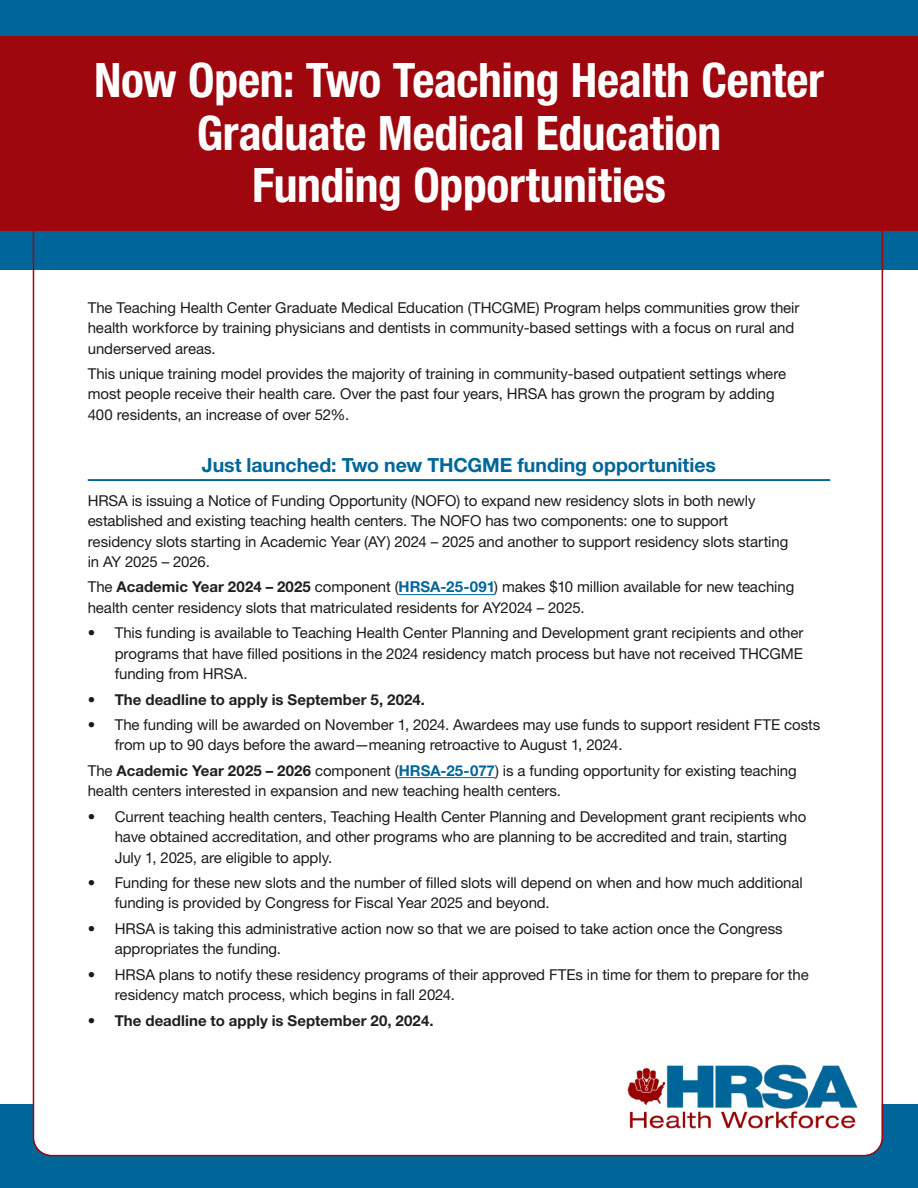
<style>
.page{position:relative;width:918px;height:1188px;background:#fff}
.page>*{position:absolute;margin:0;border:0;box-sizing:border-box;transform-origin:0 0}
.t1{font:700 condensed 47.55px/52.3px "Helvetica Neue LT Std";letter-spacing:-.005em;color:#fff;text-align:center}
.t2{font:700 19.5px "Helvetica Neue LT Std";letter-spacing:-.005em;color:#069}
.t3{font:15px/20.2px "Helvetica Neue LT Std";letter-spacing:-.005em;color:#1b1b1b}
.t4{font:700 15px "Helvetica Neue LT Std";letter-spacing:.005em;color:#231f20}
.s1{font-weight:700;color:#231f20}
.s2{font-weight:700;color:#069}
.s3{font-weight:400;color:#1b1b1b}
</style>
<div class="page">
<div style="left:0;top:0;width:918px;height:270px;background:#069"></div>
<div style="left:0;top:1104px;width:918px;height:84px;background:#069"></div>
<div style="left:0;top:36px;width:918px;height:195px;background:#9d070d"></div>
<div style="left:34px;top:1047px;width:848px;height:108px;background:#fff;border-radius:18px"></div>
<img style="left:627px;top:1064px;width:231px;height:65px">
<hr style="left:88px;top:479px;width:742px;height:2px;background:#069">
<hr style="left:399px;top:777px;width:96px;height:1px;background:#069">
<hr style="left:399px;top:594px;width:96px;height:1px;background:#069">
<h1 class="t1" style="left:94px;top:53px;width:731px">Now Open: Two Teaching Health Center<br>Graduate Medical Education<br>Funding Opportunities</h1>
<p class="t3" style="left:88px;top:297px;width:713px">The Teaching Health Center Graduate Medical Education (THCGME) Program helps communities grow their health workforce by training physicians and dentists in community-based settings with a focus on rural and underserved areas.</p>
<p class="t3" style="left:88px;top:364px;width:700px">This unique training model provides the majority of training in community-based outpatient settings where most people receive their health care. Over the past four years, HRSA has grown the program by adding<br>400 residents, an increase of over 52%.</p>
<h2 class="t2" style="left:202px;top:453px;width:516px">Just launched: Two new THCGME funding opportunities</h2>
<p class="t3" style="left:88px;top:490px;width:702px">HRSA is issuing a Notice of Funding Opportunity (NOFO) to expand new residency slots in both newly established and existing teaching health centers. The NOFO has two components: one to support residency slots starting in Academic Year (AY) 2024 – 2025 and another to support residency slots starting in AY 2025 – 2026.</p>
<p class="t3" style="left:88px;top:577px;width:708px">The <span class="s1">Academic Year 2024 – 2025</span> component (<span class="s2">HRSA-25-091</span>) makes $10 million available for new teaching health center residency slots that matriculated residents for AY2024 – 2025.</p>
<p class="t3" style="left:115px;top:623px;width:690px;text-align:justify;text-indent:-27px">• This funding is available to Teaching Health Center Planning and Development grant recipients and other programs that have filled positions in the 2024 residency match process but have not received THCGME funding from HRSA.</p>
<p class="t4" style="left:88px;top:690px;width:339px"><span class="s3">•</span> The deadline to apply is September 5, 2024.</p>
<p class="t3" style="left:115px;top:715px;width:707px;text-indent:-27px">• The funding will be awarded on November 1, 2024. Awardees may use funds to support resident FTE costs from up to 90 days before the award—meaning retroactive to August 1, 2024.</p>
<p class="t3" style="left:88px;top:760px;width:711px">The <span class="s1">Academic Year 2025 – 2026</span> component (<span class="s2">HRSA-25-077</span>) is a funding opportunity for existing teaching health centers interested in expansion and new teaching health centers.</p>
<p class="t3" style="left:115px;top:806px;width:693px;text-indent:-27px">• Current teaching health centers, Teaching Health Center Planning and Development grant recipients who have obtained accreditation, and other programs who are planning to be accredited and train, starting<br>July 1, 2025, are eligible to apply.</p>
<p class="t3" style="left:115px;top:872px;width:690px;text-indent:-27px">• Funding for these new slots and the number of filled slots will depend on when and how much additional funding is provided by Congress for Fiscal Year 2025 and beyond.</p>
<p class="t3" style="left:115px;top:918px;width:670px;text-indent:-27px">• HRSA is taking this administrative action now so that we are poised to take action once the Congress appropriates the funding.</p>
<p class="t3" style="left:115px;top:964px;width:696px;text-indent:-27px">• HRSA plans to notify these residency programs of their approved FTEs in time for them to prepare for the residency match process, which begins in fall 2024.</p>
<p class="t4" style="left:88px;top:1011px;width:347px"><span class="s3">•</span> The deadline to apply is September 20, 2024.</p>
</div>
